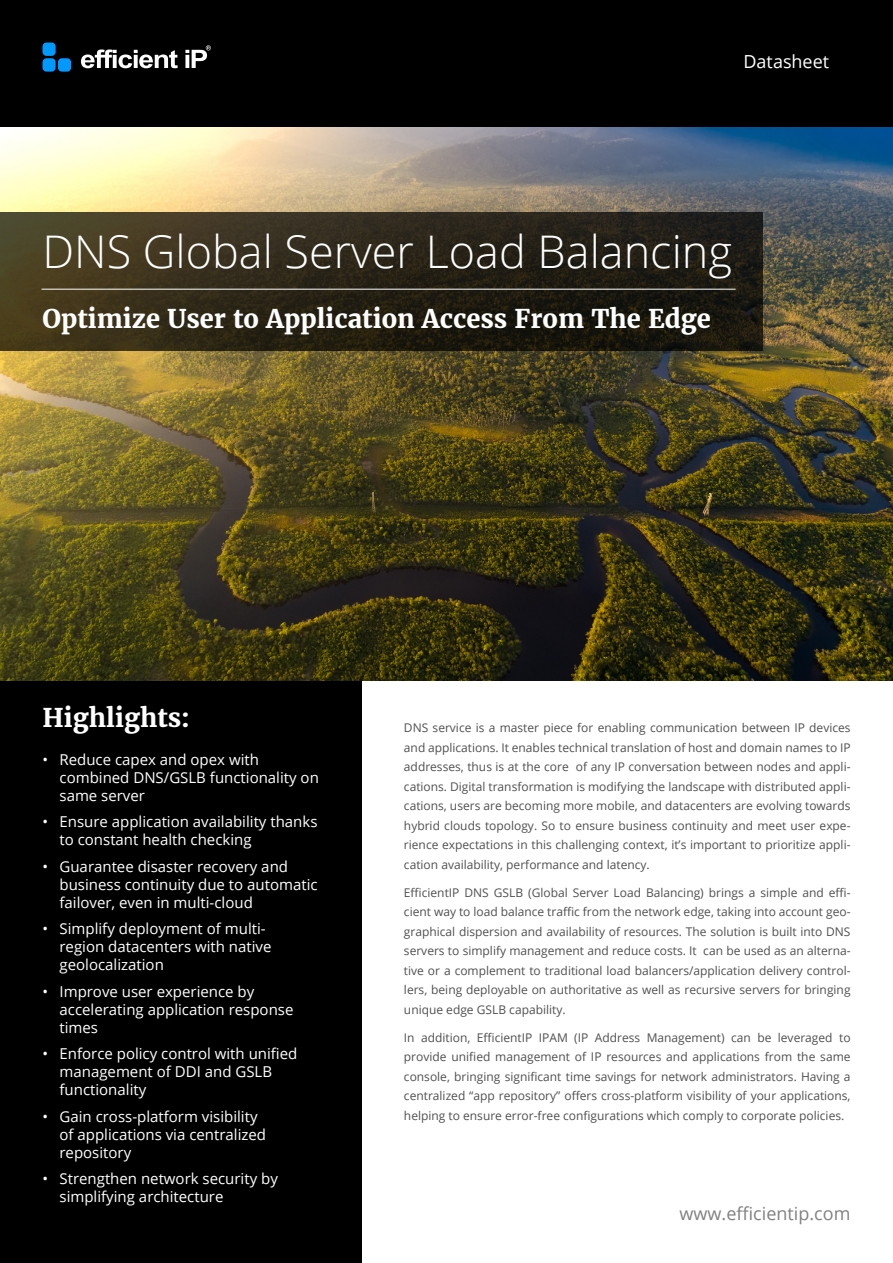
<style>
.page{position:relative;width:893px;height:1263px;background:#fff}
.page>*{position:absolute;margin:0;border:0;box-sizing:border-box;transform-origin:0 0}
.ds_Doc_title_White{font:300 45px "Open Sans";color:#fff}
.ds_Doc_Subtitle_whit{font:700 25.5px "Merriweather";color:#fff}
.t1{font:18px "Open Sans";color:#828081}
.t2{font:18px "Open Sans";color:#fff}
.t3{font:15px/18px "Open Sans";color:#fff}
.Core_text{font:12px/19.5px "Open Sans";color:#505050;text-align:justify}
</style>
<div class="page">
<div style="left:0;top:0;width:893px;height:135px;background:#000"></div>
<div style="left:43px;top:58px;width:13px;height:14px;background:#09f;border-radius:4px"></div>
<div style="left:43px;top:43px;width:13px;height:13px;background:#09f;border-radius:4px"></div>
<div style="left:58px;top:58px;width:13px;height:14px;background:#09f;border-radius:4px"></div>
<svg style="left:81px;top:49px;width:97px;height:19px"></svg>
<svg style="left:185px;top:45px;width:26px;height:23px"></svg>
<div style="left:0;top:675px;width:361px;height:588px;background:#000"></div>
<img style="left:0;top:128px;width:893px;height:552px">
<svg style="left:0;top:213px;width:763px;height:138px;background:#2d2718"></svg>
<hr style="left:42px;top:289px;width:694px;height:1px;background:#fff">
<h3 class="t2" style="left:743px;top:49px;width:87px">Datasheet</h3>
<p class="ds_Doc_title_White" style="left:43px;top:221px;width:691px">DNS Global Server Load Balancing</p>
<p class="ds_Doc_Subtitle_whit" style="left:43px;top:302px;width:670px">Optimize User to Application Access From The Edge</p>
<p class="ds_Doc_Subtitle_whit" style="left:43px;top:701px;width:149px">Highlights:</p>
<p class="t3" style="left:60px;top:750px;width:261px;text-indent:-17px">• Reduce capex and opex with combined DNS/GSLB functionality on same server</p>
<p class="t3" style="left:60px;top:812px;width:259px;text-indent:-17px">• Ensure application availability thanks to constant health checking</p>
<p class="t3" style="left:60px;top:857px;width:260px;text-indent:-17px">• Guarantee disaster recovery and business continuity due to automatic failover, even in multi-cloud</p>
<p class="t3" style="left:60px;top:919px;width:213px;text-indent:-17px">• Simplify deployment of multi&shy;region datacenters with native geolocalization</p>
<p class="t3" style="left:60px;top:982px;width:235px;text-indent:-17px">• Improve user experience by accelerating application response times</p>
<p class="t3" style="left:60px;top:1044px;width:239px;text-indent:-17px">• Enforce policy control with unified management of DDI and GSLB functionality</p>
<p class="t3" style="left:60px;top:1107px;width:208px;text-indent:-17px">• Gain cross-platform visibility of applications via centralized repository</p>
<p class="t3" style="left:60px;top:1169px;width:220px;text-indent:-17px">• Strengthen network security by simplifying architecture</p>
<p class="Core_text" style="left:404px;top:718px;width:448px">DNS service is a master piece for enabling communication between IP devices and applications. It enables technical translation of host and domain names to IP addresses, thus is at the core of any IP conversation between nodes and appli&shy;cations. Digital transformation is modifying the landscape with distributed appli&shy;cations, users are becoming more mobile, and datacenters are evolving towards hybrid clouds topology. So to ensure business continuity and meet user expe&shy;rience expectations in this challenging context, it’s important to prioritize appli&shy;cation availability, performance and latency.</p>
<p class="Core_text" style="left:404px;top:882px;width:448px">EfficientIP DNS GSLB (Global Server Load Balancing) brings a simple and effi&shy;cient way to load balance traffic from the network edge, taking into account geo&shy;graphical dispersion and availability of resources. The solution is built into DNS servers to simplify management and reduce costs. It can be used as an alterna&shy;tive or a complement to traditional load balancers/application delivery control&shy;lers, being deployable on authoritative as well as recursive servers for bringing unique edge GSLB capability.</p>
<p class="Core_text" style="left:404px;top:1027px;width:448px">In addition, EfficientIP IPAM (IP Address Management) can be leveraged to provide unified management of IP resources and applications from the same console, bringing significant time savings for network administrators. Having a centralized “app repository” offers cross-platform visibility of your applications, helping to ensure error-free configurations which comply to corporate policies.</p>
<h3 class="t1" style="left:680px;top:1201px;width:172px">www.efficientip.com</h3>
</div>
